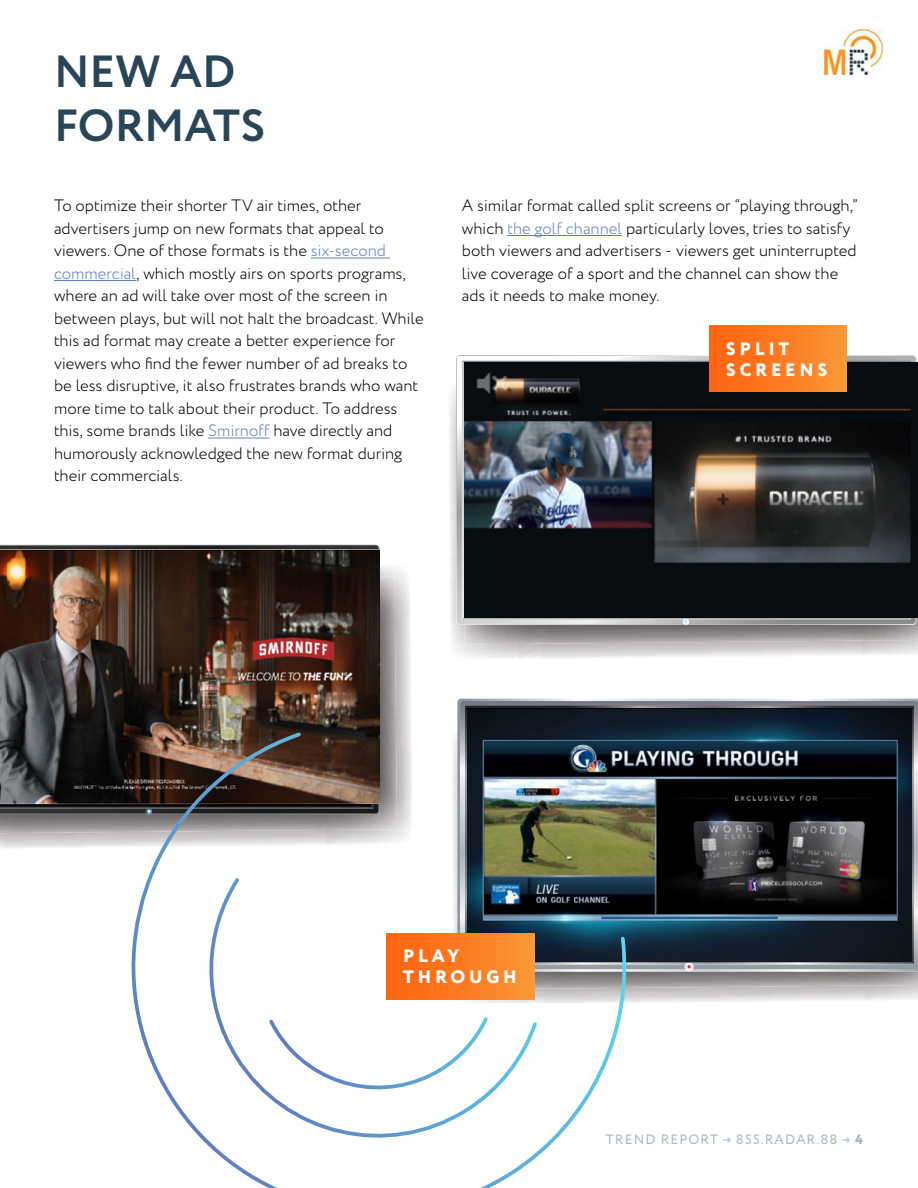
<style>
.page{position:relative;width:918px;height:1188px;background:#fff}
.page>*{position:absolute;margin:0;border:0;box-sizing:border-box;transform-origin:0 0}
.t1{font:700 45px/54px "Circe";letter-spacing:-.005em;color:#2a4656}
.t2{font:800 18px/21px "Circe";letter-spacing:.21em;color:#fff}
.t3{font:300 16.5px/22.5px "Circe";color:#000}
.t4{font:13.5px "Circe";letter-spacing:.085em;color:#aab5bb}
.s1{color:#5f7fc0}
.s2{color:#bfcce6}
.s3{font-weight:800}
</style>
<div class="page">
<img style="left:825px;top:30px;width:57px;height:45px">
<hr style="left:311px;top:258px;width:79px;height:1px;background:#5f7fc0">
<hr style="left:54px;top:280px;width:82px;height:1px;background:#5f7fc0">
<hr style="left:208px;top:438px;width:61px;height:1px;background:#5f7fc0">
<img style="left:0;top:577px;width:397px;height:256px">
<img style="left:464px;top:617px;width:454px;height:27px">
<svg style="left:457px;top:356px;width:459px;height:268px"></svg>
<svg style="left:462px;top:361px;width:449px;height:265px;background:#98999a"></svg>
<svg style="left:460px;top:701px;width:458px;height:268px;background:#8f929a"></svg>
<svg style="left:465px;top:706px;width:449px;height:265px;background:#74777b"></svg>
<img style="left:0;top:550px;width:380px;height:254px">
<img style="left:464px;top:363px;width:454px;height:254px">
<img style="left:468px;top:709px;width:443px;height:252px">
<hr style="left:507px;top:235px;width:115px;height:1px;background:#5f7fc0">
<img style="left:99px;top:730px;width:534px;height:458px">
<svg style="left:202px;top:875px;width:338px;height:284px"></svg>
<svg style="left:266px;top:1014px;width:225px;height:90px"></svg>
<div style="left:710px;top:325px;width:136px;height:67px;background:linear-gradient(to right,#ff6110,#fa9635)"></div>
<div style="left:387px;top:933px;width:148px;height:67px;background:linear-gradient(to right,#ff610f,#fa9635)"></div>
<h1 class="t1" style="left:54px;top:47px;width:213px">NEW AD<br>FORMATS</h1>
<p class="t3" style="left:54px;top:195px;width:371px">To optimize their shorter TV air times, other advertisers jump on new formats that appeal to viewers. One of those formats is the <span class="s1">six-second commercial</span>, which mostly airs on sports programs, where an ad will take over most of the screen in between plays, but will not halt the broadcast. While this ad format may create a better experience for viewers who find the fewer number of ad breaks to be less disruptive, it also frustrates brands who want more time to talk about their product. To address this, some brands like <span class="s1">Smirnoff</span> have directly and humorously acknowledged the new format during their commercials.</p>
<p class="t3" style="left:462px;top:195px;width:398px">A similar format called split screens or “playing through,” which <span class="s1">the golf channel</span> particularly loves, tries to satisfy both viewers and advertisers - viewers get uninterrupted live coverage of a sport and the channel can show the ads it needs to make money.</p>
<p class="t2" style="left:726px;top:339px;width:103px">SPLIT<br>SCREENS</p>
<p class="t2" style="left:403px;top:947px;width:115px">PLAY<br>THROUGH</p>
<p class="t4" style="left:606px;top:1131px;width:259px">TREND REPORT <span class="s2">➜</span> 855.RADAR.88 <span class="s2">➜</span> <span class="s3">4</span></p>
</div>
